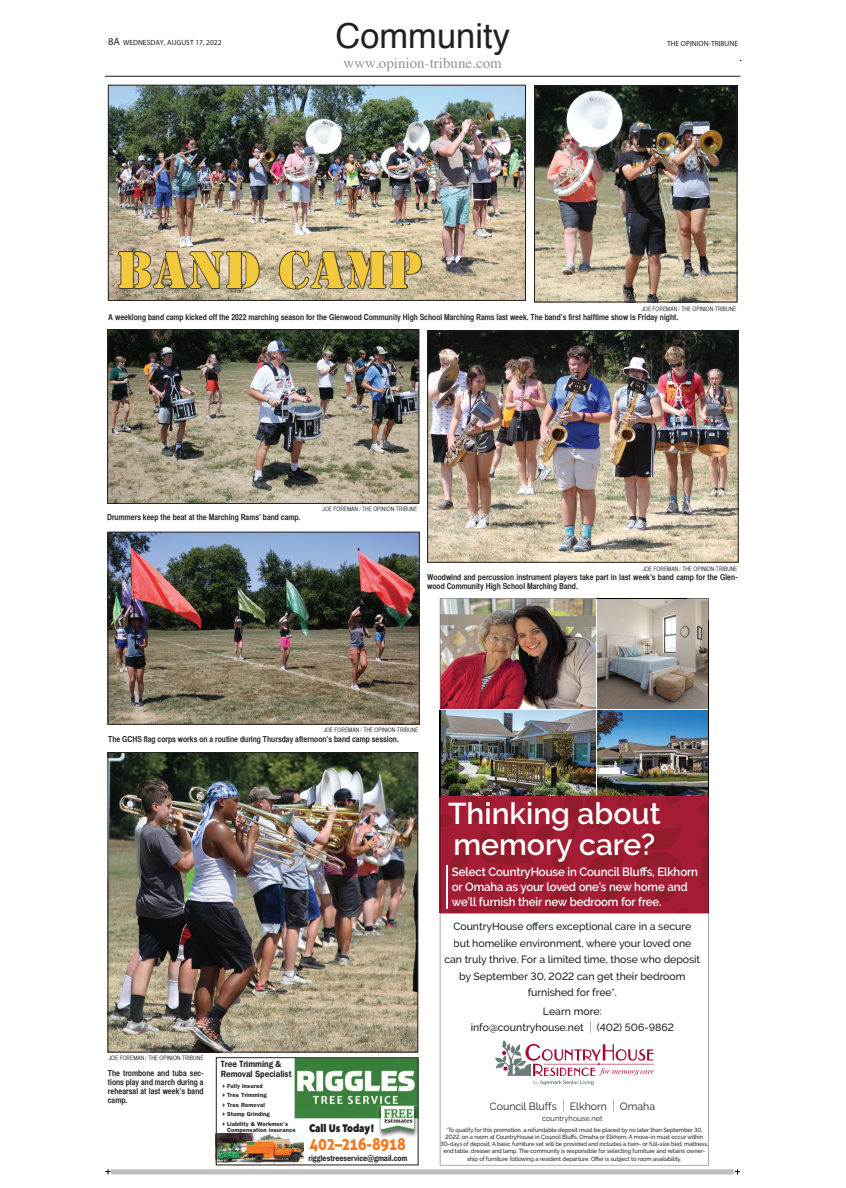
<style>
.page{position:relative;width:846px;height:1188px;background:#fff}
.page>*{position:absolute;margin:0;border:0;box-sizing:border-box;transform-origin:0 0}
.t1{font:48px "Stencil Std";letter-spacing:.02em;color:#f2c83c}
.t2{font:34.5px "Helvetica";color:#231f20}
.t3{font:600 30px/30.8px "Raleway";color:#fff}
.t4{font:16.8px "Aller Display";letter-spacing:-.01em;color:#f37a21;scale:.89 1}
.t5{font:15px "Times";color:#8f9194}
.t6{font:600 12px/15px "Raleway";letter-spacing:-.01em;color:#fff;scale:.95 1}
.t7{font:800 10.8px "Avenir Next";color:#231f20;scale:.83 1}
.t8{font:500 10.5px/16.5px "Raleway";letter-spacing:-.005em;color:#231f20;text-align:center}
.t9{font:10.5px "Raleway";color:#231f20}
.t10{font:600 9px/9.9px "Franklin Gothic IT Cby BT";color:#231f20;scale:.89 1}
.t11{font:8.25px/9.1px "Helvetica CY Bold";color:#231f20}
.t12{font:600 8.25px "Franklin Gothic IT Cby BT";color:#231f20;scale:.85 1}
.t13{font:7.5px "Myriad Pro";color:#231f20}
.t14{font:7.5px "Raleway";color:#231f20}
.t15{font:500 6px/7.2px "Raleway";letter-spacing:-.01em;color:#231f20;text-align:center;scale:.95 1}
.t16{font:6px "Helvetica CY Plain";color:#231f20}
.t17{font:600 6px/6px "Franklin Gothic";letter-spacing:.02em;color:#231f20}
.s1{font-size:10.5px}
.s2{font-weight:300;font-size:13.12px}
.s3{font-weight:300;font-size:13.58px}
</style>
<div class="page">
<div style="left:111px;top:1169px;width:622px;height:5px;background:#bec1c3"></div>
<svg style="left:105px;top:1169px;width:5px;height:5px"></svg>
<svg style="left:734px;top:1169px;width:6px;height:5px"></svg>
<hr style="left:105px;top:60px;width:636px;height:1px;background:#231f20">
<div style="left:105px;top:14px;width:635px;height:1151px;background:#fff"></div>
<hr style="left:105px;top:76px;width:635px;height:1px;background:#231f20">
<img style="left:110px;top:87px;width:414px;height:212px">
<div style="left:108px;top:85px;width:418px;height:216px;border:1px solid #231f20"></div>
<svg style="left:117px;top:250px;width:142px;height:40px;background:#a59984"></svg>
<svg style="left:278px;top:250px;width:145px;height:40px;background:#a39780"></svg>
<img style="left:536px;top:87px;width:199px;height:213px">
<div style="left:534px;top:85px;width:203px;height:217px;border:1px solid #231f20"></div>
<img style="left:109px;top:331px;width:308px;height:171px">
<div style="left:107px;top:329px;width:312px;height:175px;border:1px solid #231f20"></div>
<img style="left:429px;top:332px;width:307px;height:229px">
<div style="left:427px;top:330px;width:311px;height:233px;border:1px solid #231f20"></div>
<img style="left:110px;top:754px;width:306px;height:296px">
<div style="left:108px;top:752px;width:310px;height:300px;border:1px solid #231f20"></div>
<img style="left:110px;top:534px;width:308px;height:189px">
<div style="left:108px;top:532px;width:312px;height:193px;border:1px solid #231f20"></div>
<img style="left:295px;top:1059px;width:121px;height:59px">
<img style="left:218px;top:1134px;width:85px;height:29px">
<img style="left:378px;top:1106px;width:38px;height:31px">
<img style="left:381px;top:1106px;width:33px;height:29px">
<div style="left:216px;top:1057px;width:202px;height:108px;border:1px solid #231f20"></div>
<img style="left:440px;top:598px;width:269px;height:199px">
<hr style="left:596px;top:598px;width:1px;height:204px;background:#fff">
<hr style="left:440px;top:710px;width:269px;height:1px;background:#fff">
<svg style="left:440px;top:914px;width:269px;height:251px"></svg>
<img style="left:686px;top:598px;width:23px;height:23px">
<svg style="left:596px;top:598px;width:90px;height:1px"></svg>
<svg style="left:708px;top:621px;width:1px;height:90px"></svg>
<svg style="left:440px;top:797px;width:269px;height:117px;background:#9f1e33"></svg>
<p class="t13" style="left:108px;top:38px;width:115px"><span class="s1">8A</span> WEDNESDAY, AUGUST 17, 2022</p>
<h2 class="t2" style="left:335px;top:10px;width:176px">Community</h2>
<h3 class="t5" style="left:343px;top:49px;width:160px">www.opinion-tribune.com</h3>
<h1 class="t1" style="left:117px;top:239px;width:307px">BAND CAMP</h1>
<p class="t13" style="left:667px;top:39px;width:73px">THE OPINION-TRIBUNE</p>
<p class="t16" style="left:641px;top:305px;width:96px">JOE FOREMAN / THE OPINION-TRIBUNE</p>
<p class="t11" style="left:108px;top:312px;width:571px">A weeklong band camp kicked off the 2022 marching season for the Glenwood Community High School Marching Rams last week. The band’s first halftime show is Friday night.</p>
<p class="t11" style="left:107px;top:513px;width:195px">Drummers keep the beat at the Marching Rams’ band camp.</p>
<p class="t16" style="left:322px;top:506px;width:96px">JOE FOREMAN / THE OPINION-TRIBUNE</p>
<p class="t16" style="left:642px;top:566px;width:96px">JOE FOREMAN / THE OPINION-TRIBUNE</p>
<p class="t11" style="left:427px;top:573px;width:312px">Woodwind and percussion instrument players take part in last week’s band camp for the Glen&shy;wood Community High School Marching Band.</p>
<p class="t16" style="left:324px;top:727px;width:96px">JOE FOREMAN / THE OPINION-TRIBUNE</p>
<p class="t11" style="left:108px;top:734px;width:292px">The GCHS flag corps works on a routine during Thursday afternoon’s band camp session.</p>
<p class="t16" style="left:109px;top:1055px;width:96px">JOE FOREMAN / THE OPINION-TRIBUNE</p>
<p class="t11" style="left:108px;top:1068px;width:97px;text-align:justify">The trombone and tuba sec&shy;tions play and march during a rehearsal at last week’s band camp.</p>
<p class="t10" style="left:221px;top:1059px;width:81px">Tree Trimming &amp;<br>Removal Specialist</p>
<p class="t17" style="left:221px;top:1083px;width:43px">✔Fully Insured</p>
<p class="t17" style="left:221px;top:1092px;width:47px">✔Tree Trimming</p>
<p class="t17" style="left:221px;top:1102px;width:45px">✔Tree Removal</p>
<p class="t17" style="left:221px;top:1111px;width:50px">✔Stump Grinding</p>
<p class="t17" style="left:227px;top:1120px;width:70px;text-indent:-6px">✔Liability &amp; Workmen’s<br>Compensation insurance</p>
<h3 class="t7" style="left:309px;top:1121px;width:80px">Call Us Today!</h3>
<h3 class="t4" style="left:309px;top:1133px;width:110px">402–216-8918</h3>
<p class="t12" style="left:308px;top:1153px;width:118px">rigglestreeservice@gmail.com</p>
<h3 class="t3" style="left:448px;top:798px;width:214px">Thinking about memory care?</h3>
<h3 class="t6" style="left:452px;top:864px;width:260px">Select CountryHouse in Council Bluffs, Elkhorn or Omaha as your loved one’s new home and we’ll furnish their new bedroom for free.</h3>
<p class="t8" style="left:444px;top:918px;width:257px">CountryHouse offers exceptional care in a secure but homelike environment, where your loved one can truly thrive. For a limited time, those who deposit by September 30, 2022 can get their bedroom furnished for free*.</p>
<p class="t8" style="left:470px;top:1003px;width:205px">Learn more:<br>info@countryhouse.net <span class="s2">|</span> (402) 506-9862</p>
<p class="t9" style="left:489px;top:1100px;width:167px">Council Bluffs <span class="s3">|</span> Elkhorn <span class="s3">|</span> Omaha</p>
<p class="t14" style="left:542px;top:1114px;width:62px">countryhouse.net</p>
<p class="t15" style="left:440px;top:1126px;width:283px">*To qualify for this promotion, a refundable deposit must be placed by no later than September 30, 2022, on a room at CountryHouse in Council Bluffs, Omaha or Elkhorn. A move-in must occur within 30-days of deposit. A basic furniture set will be provided and includes a twin- or full-size bed, mattress, end table, dresser and lamp. The community is responsible for selecting furniture and retains owner&shy;ship of furniture following a resident departure. Offer is subject to room availability.</p>
</div>
